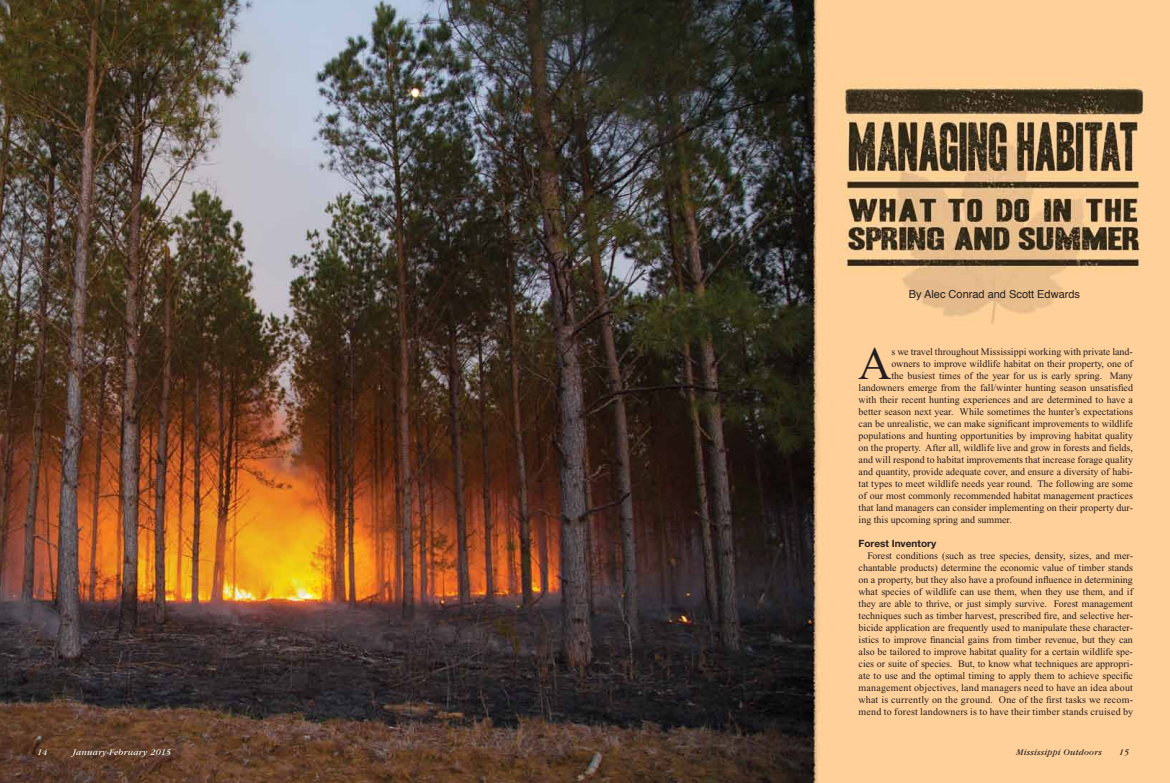
<style>
.page{position:relative;width:1170px;height:783px;background:#fff}
.page>*{position:absolute;margin:0;border:0;box-sizing:border-box;transform-origin:0 0}
.t1{font:46.3px "Times New Roman";color:#231f20}
.t2{font:11px "Helvetica";color:#231f20}
.t3{font:10px/12px "Times New Roman";color:#231f20;text-align:justify}
.t4{font:700 10px "Helvetica Neue";color:#231f20}
.t5{font:italic 9px "Garamond";letter-spacing:.025em;color:#fff}
.t6{font:italic 9px "Garamond";letter-spacing:.025em;color:#231f20}
</style>
<div class="page">
<img style="left:0;top:0;width:1170px;height:783px">
<p class="t2" style="left:909px;top:286px;width:173px">By Alec Conrad and Scott Edwards</p>
<h1 class="t1" style="left:858px;top:338px;width:35px">A</h1>
<p class="t3" style="left:892px;top:346px;width:243px">s we travel throughout Mississippi working with private land-</p>
<p class="t3" style="left:892px;top:358px;width:243px">owners to improve wildlife habitat on their property, one of</p>
<p class="t3" style="left:892px;top:370px;width:243px">the busiest times of the year for us is early spring. Many</p>
<p class="t3" style="left:859px;top:382px;width:276px">landowners emerge from the fall/winter hunting season unsatisfied</p>
<p class="t3" style="left:859px;top:394px;width:276px">with their recent hunting experiences and are determined to have a</p>
<p class="t3" style="left:859px;top:406px;width:276px">better season next year. While sometimes the hunter’s expectations</p>
<p class="t3" style="left:859px;top:418px;width:276px">can be unrealistic, we can make significant improvements to wildlife</p>
<p class="t3" style="left:859px;top:430px;width:276px">populations and hunting opportunities by improving habitat quality</p>
<p class="t3" style="left:859px;top:442px;width:276px">on the property. After all, wildlife live and grow in forests and fields,</p>
<p class="t3" style="left:859px;top:454px;width:276px">and will respond to habitat improvements that increase forage quality</p>
<p class="t3" style="left:859px;top:466px;width:276px">and quantity, provide adequate cover, and ensure a diversity of habi-</p>
<p class="t3" style="left:859px;top:478px;width:276px">tat types to meet wildlife needs year round. The following are some</p>
<p class="t3" style="left:859px;top:490px;width:276px">of our most commonly recommended habitat management practices</p>
<p class="t3" style="left:859px;top:502px;width:276px">that land managers can consider implementing on their property dur-</p>
<p class="t3" style="left:859px;top:514px;width:155px">ing this upcoming spring and summer.</p>
<p class="t4" style="left:859px;top:537px;width:79px">Forest Inventory</p>
<p class="t3" style="left:859px;top:550px;width:276px;text-indent:9px">Forest conditions (such as tree species, density, sizes, and mer&shy;chantable products) determine the economic value of timber stands on a property, but they also have a profound influence in determining what species of wildlife can use them, when they use them, and if they are able to thrive, or just simply survive. Forest management techniques such as timber harvest, prescribed fire, and selective her&shy;bicide application are frequently used to manipulate these character&shy;istics to improve financial gains from timber revenue, but they can also be tailored to improve habitat quality for a certain wildlife spe&shy;cies or suite of species. But, to know what techniques are appropri&shy;ate to use and the optimal timing to apply them to achieve specific management objectives, land managers need to have an idea about what is currently on the ground. One of the first tasks we recom&shy;mend to forest landowners is to have their timber stands cruised by</p>
<p class="t5" style="left:37px;top:748px;width:12px">14</p>
<p class="t5" style="left:73px;top:748px;width:100px">January-February 2015</p>
<p class="t6" style="left:1016px;top:748px;width:87px">Mississippi Outdoors</p>
<p class="t6" style="left:1119px;top:748px;width:12px">15</p>
</div>
